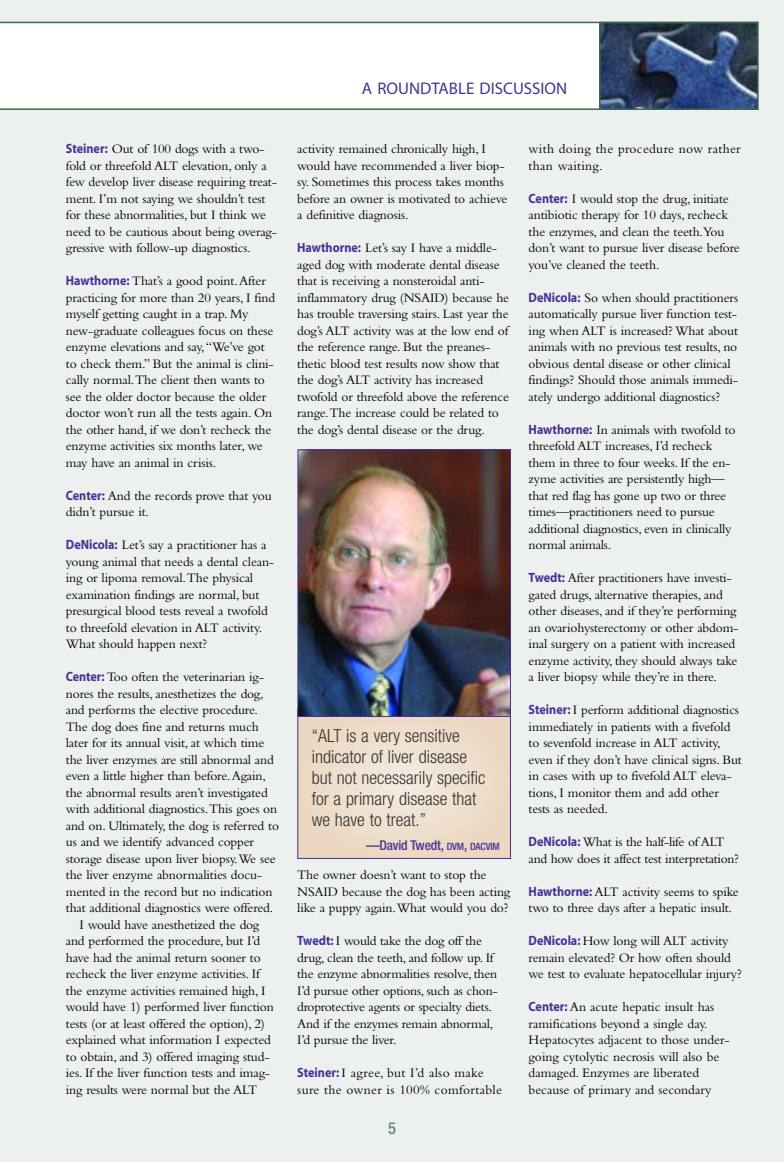
<style>
.page{position:relative;width:784px;height:1162px;background:#ecf1f0}
.page>*{position:absolute;margin:0;border:0;box-sizing:border-box;transform-origin:0 0}
.t1{font:300 condensed 18px/21px "Helvetica Neue";color:#333}
.t2{font:16.8px "Myriad";color:#453394}
.t3{font:500 condensed 16.5px "Helvetica Neue";color:#638770}
.t4{font:13.5px/16.5px "Bembo";letter-spacing:-.01em;color:#000}
.t5{font:13.5px/16.5px "Bembo";letter-spacing:.025em;color:#000}
.t6{font:500 condensed 13.5px "Helvetica Neue";letter-spacing:-.01em;color:#453394}
.s1{font-family:"Myriad";font-weight:700;color:#453394}
.s2{font-size:10.2px}
</style>
<div class="page">
<div style="left:0;top:22px;width:624px;height:86px;background:#fff"></div>
<hr style="left:0;top:108px;width:758px;height:2px;background:#3c694d">
<img style="left:602px;top:25px;width:153px;height:82px">
<div style="left:599px;top:22px;width:159px;height:88px;border:2px solid #3c694d"></div>
<hr style="left:0;top:22px;width:758px;height:1px;background:#3c694d">
<svg style="left:299px;top:717px;width:210px;height:139px;background:#eeddca"></svg>
<div style="left:297px;top:708px;width:214px;height:150px;border:1px solid #453394"></div>
<img style="left:299px;top:451px;width:210px;height:264px">
<div style="left:297px;top:449px;width:214px;height:268px;border:1px solid #453394"></div>
<p class="t2" style="left:362px;top:82px;width:207px">A ROUNDTABLE DISCUSSION</p>
<p class="t4" style="left:66px;top:142px;width:213px"><span class="s1">Steiner:</span> Out of 100 dogs with a two&shy;fold or threefold ALT elevation, only a few develop liver disease requiring treat&shy;ment. I’m not saying we shouldn’t test for these abnormalities, but I think we need to be cautious about being overag&shy;gressive with follow-up diagnostics.</p>
<p class="t4" style="left:66px;top:274px;width:211px"><span class="s1">Hawthorne:</span> That’s a good point.After practicing for more than 20 years, I find myself getting caught in a trap. My new-graduate colleagues focus on these enzyme elevations and say,“We’ve got to check them.” But the animal is clini&shy;cally normal.The client then wants to see the older doctor because the older doctor won’t run all the tests again. On the other hand, if we don’t recheck the enzyme activities six months later, we may have an animal in crisis.</p>
<p class="t4" style="left:66px;top:488px;width:207px"><span class="s1">Center:</span> And the records prove that you didn’t pursue it.</p>
<p class="t4" style="left:66px;top:538px;width:210px"><span class="s1">DeNicola:</span> Let’s say a practitioner has a young animal that needs a dental clean&shy;ing or lipoma removal.The physical examination findings are normal, but presurgical blood tests reveal a twofold to threefold elevation in ALT activity.<br>What should happen next?</p>
<p class="t4" style="left:66px;top:670px;width:200px"><span class="s1">Center:</span> Too often the veterinarian ig-</p>
<p class="t4" style="left:66px;top:686px;width:199px">nores the results, anesthetizes the dog,</p>
<p class="t4" style="left:66px;top:703px;width:193px">and performs the elective procedure.</p>
<p class="t4" style="left:66px;top:719px;width:194px">The dog does fine and returns much</p>
<p class="t4" style="left:66px;top:736px;width:200px">later for its annual visit, at which time</p>
<p class="t4" style="left:66px;top:752px;width:209px">the liver enzymes are still abnormal and</p>
<p class="t4" style="left:66px;top:769px;width:201px">even a little higher than before.Again,</p>
<p class="t4" style="left:66px;top:785px;width:203px">the abnormal results aren’t investigated</p>
<p class="t4" style="left:66px;top:802px;width:213px">with additional diagnostics.This goes on</p>
<p class="t4" style="left:66px;top:818px;width:215px">and on. Ultimately, the dog is referred to</p>
<p class="t4" style="left:66px;top:835px;width:190px">us and we identify advanced copper</p>
<p class="t4" style="left:66px;top:851px;width:211px">storage disease upon liver biopsy.We see</p>
<p class="t4" style="left:66px;top:868px;width:198px">the liver enzyme abnormalities docu-</p>
<p class="t4" style="left:66px;top:884px;width:208px">mented in the record but no indication</p>
<p class="t4" style="left:66px;top:901px;width:209px">that additional diagnostics were offered.</p>
<p class="t4" style="left:79px;top:917px;width:181px">I would have anesthetized the dog</p>
<p class="t4" style="left:66px;top:934px;width:196px">and performed the procedure, but I’d</p>
<p class="t4" style="left:66px;top:950px;width:196px">have had the animal return sooner to</p>
<p class="t4" style="left:66px;top:967px;width:195px">recheck the liver enzyme activities. If</p>
<p class="t4" style="left:66px;top:983px;width:201px">the enzyme activities remained high, I</p>
<p class="t4" style="left:66px;top:1000px;width:209px">would have 1) performed liver function</p>
<p class="t4" style="left:66px;top:1016px;width:201px">tests (or at least offered the option), 2)</p>
<p class="t4" style="left:66px;top:1033px;width:206px">explained what information I expected</p>
<p class="t4" style="left:66px;top:1049px;width:205px">to obtain, and 3) offered imaging stud-</p>
<p class="t4" style="left:66px;top:1066px;width:206px">ies. If the liver function tests and imag-</p>
<p class="t4" style="left:66px;top:1082px;width:193px">ing results were normal but the ALT</p>
<p class="t4" style="left:297px;top:142px;width:212px">activity remained chronically high, I would have recommended a liver biop&shy;sy. Sometimes this process takes months before an owner is motivated to achieve a definitive diagnosis.</p>
<p class="t4" style="left:297px;top:241px;width:213px"><span class="s1">Hawthorne:</span> Let’s say I have a middle&shy;aged dog with moderate dental disease that is receiving a nonsteroidal anti&shy;inflammatory drug (NSAID) because he has trouble traversing stairs. Last year the dog’s ALT activity was at the low end of the reference range. But the preanes&shy;thetic blood test results now show that the dog’s ALT activity has increased twofold or threefold above the reference range.The increase could be related to the dog’s dental disease or the drug.</p>
<h1 class="t1" style="left:312px;top:727px;width:175px">“ALT is a very sensitive indicator of liver disease but not necessarily specific for a primary disease that we have to treat.”</h1>
<p class="t6" style="left:366px;top:841px;width:135px">—David Twedt, <span class="s2">DVM</span>, <span class="s2">DACVIM</span></p>
<p class="t4" style="left:297px;top:868px;width:214px">The owner doesn’t want to stop the<br>NSAID because the dog has been acting like a puppy again.What would you do?</p>
<p class="t4" style="left:297px;top:934px;width:202px"><span class="s1">Twedt:</span> I would take the dog off the drug, clean the teeth, and follow up. If the enzyme abnormalities resolve, then I’d pursue other options, such as chon&shy;droprotective agents or specialty diets.<br>And if the enzymes remain abnormal, I’d pursue the liver.</p>
<p class="t5" style="left:297px;top:1066px;width:206px"><span class="s1">Steiner:</span> I agree, but I’d also make sure the owner is 100% comfortable</p>
<p class="t3" style="left:388px;top:1122px;width:9px">5</p>
<p class="t5" style="left:528px;top:142px;width:214px">with doing the procedure now rather than waiting.</p>
<p class="t4" style="left:528px;top:191px;width:213px"><span class="s1">Center:</span> I would stop the drug, initiate antibiotic therapy for 10 days, recheck the enzymes, and clean the teeth.You don’t want to pursue liver disease before you’ve cleaned the teeth.</p>
<p class="t4" style="left:528px;top:290px;width:211px"><span class="s1">DeNicola:</span> So when should practitioners automatically pursue liver function test&shy;ing when ALT is increased? What about animals with no previous test results, no obvious dental disease or other clinical findings? Should those animals immedi&shy;ately undergo additional diagnostics?</p>
<p class="t4" style="left:528px;top:422px;width:208px"><span class="s1">Hawthorne:</span> In animals with twofold to threefold ALT increases, I’d recheck them in three to four weeks. If the en&shy;zyme activities are persistently high— that red flag has gone up two or three times—practitioners need to pursue additional diagnostics, even in clinically normal animals.</p>
<p class="t4" style="left:528px;top:571px;width:211px"><span class="s1">Twedt:</span> After practitioners have investi&shy;gated drugs, alternative therapies, and other diseases, and if they’re performing an ovariohysterectomy or other abdom&shy;inal surgery on a patient with increased enzyme activity, they should always take a liver biopsy while they’re in there.</p>
<p class="t4" style="left:528px;top:703px;width:215px"><span class="s1">Steiner:</span> I perform additional diagnostics immediately in patients with a fivefold to sevenfold increase in ALT activity, even if they don’t have clinical signs. But in cases with up to fivefold ALT eleva&shy;tions, I monitor them and add other tests as needed.</p>
<p class="t4" style="left:528px;top:835px;width:212px"><span class="s1">DeNicola:</span> What is the half-life of ALT and how does it affect test interpretation?</p>
<p class="t4" style="left:528px;top:884px;width:212px"><span class="s1">Hawthorne:</span> ALT activity seems to spike two to three days after a hepatic insult.</p>
<p class="t4" style="left:528px;top:934px;width:215px"><span class="s1">DeNicola:</span> How long will ALT activity remain elevated? Or how often should we test to evaluate hepatocellular injury?</p>
<p class="t4" style="left:528px;top:1000px;width:203px"><span class="s1">Center:</span> An acute hepatic insult has ramifications beyond a single day.<br>Hepatocytes adjacent to those under&shy;going cytolytic necrosis will also be damaged. Enzymes are liberated because of primary and secondary</p>
</div>
